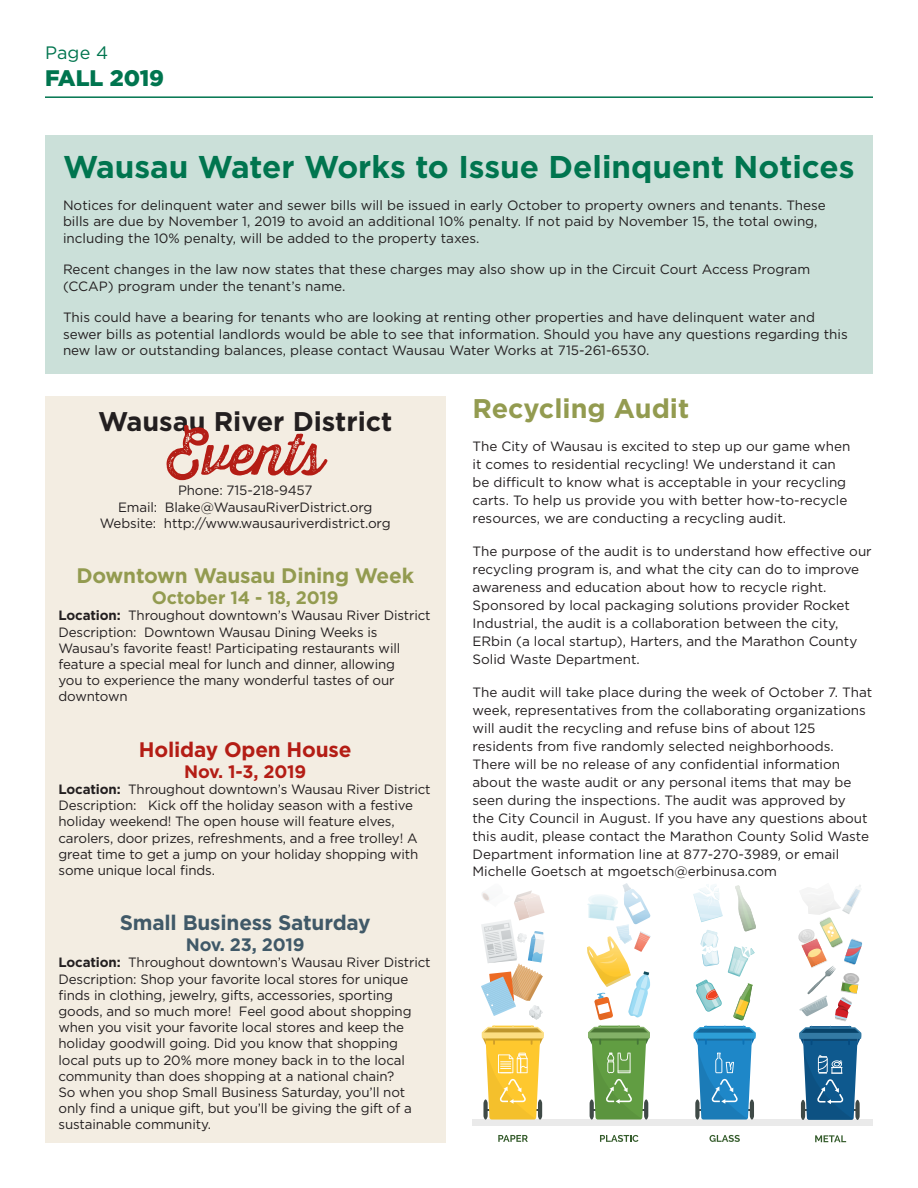
<style>
.page{position:relative;width:918px;height:1188px;background:#fff}
.page>*{position:absolute;margin:0;border:0;box-sizing:border-box;transform-origin:0 0}
.t1{font:57px "Thirsty Rough Reg Two";color:#b41d15}
.t2{font:700 31.5px "Gotham";color:#00754f}
.t3{font:700 27px "Gotham";color:#231f20}
.t4{font:700 27px "Gotham";color:#939b50}
.t5{font:900 22.5px "Gotham";color:#00754f}
.t6{font:700 21px "Gotham";letter-spacing:-.01em;color:#939b50}
.t7{font:700 21px "Gotham";letter-spacing:-.01em;color:#405968}
.t8{font:700 21px "Gotham";letter-spacing:-.01em;color:#b41d15}
.t9{font:700 18px "Gotham";letter-spacing:-.01em;color:#939b50}
.t10{font:700 18px "Gotham";letter-spacing:-.01em;color:#b41d15}
.t11{font:700 18px "Gotham";letter-spacing:-.01em;color:#405968}
.t12{font:18px "Gotham";color:#00754f}
.t13{font:13.5px/16.2px "Gotham";letter-spacing:-.005em;color:#231f20}
.s1{font-weight:700}
</style>
<div class="page">
<div style="left:472px;top:1120px;width:401px;height:6px;background:#eaeaea"></div>
<svg style="left:693px;top:885px;width:63px;height:135px"></svg>
<svg style="left:481px;top:890px;width:64px;height:230px"></svg>
<svg style="left:585px;top:883px;width:66px;height:237px"></svg>
<svg style="left:694px;top:1026px;width:62px;height:94px;background:#4798c9"></svg>
<svg style="left:797px;top:885px;width:65px;height:235px"></svg>
<svg style="left:498px;top:1135px;width:30px;height:7px"></svg>
<svg style="left:600px;top:1135px;width:38px;height:7px"></svg>
<svg style="left:710px;top:1135px;width:30px;height:7px"></svg>
<svg style="left:815px;top:1135px;width:31px;height:7px"></svg>
<hr style="left:45px;top:96px;width:828px;height:2px;background:#00754f">
<div style="left:45px;top:135px;width:828px;height:239px;background:#cbe0d9"></div>
<div style="left:45px;top:396px;width:401px;height:747px;background:#f3ede2"></div>
<h3 class="t12" style="left:45px;top:42px;width:65px">Page 4</h3>
<h3 class="t5" style="left:45px;top:63px;width:121px">FALL 2019</h3>
<h2 class="t2" style="left:63px;top:146px;width:793px">Wausau Water Works to Issue Delinquent Notices</h2>
<p class="t13" style="left:63px;top:196px;width:764px">Notices for delinquent water and sewer bills will be issued in early October to property owners and tenants. These bills are due by November 1, 2019 to avoid an additional 10% penalty. If not paid by November 15, the total owing, including the 10% penalty, will be added to the property taxes.</p>
<p class="t13" style="left:63px;top:261px;width:749px">Recent changes in the law now states that these charges may also show up in the Circuit Court Access Program (CCAP) program under the tenant’s name.</p>
<p class="t13" style="left:63px;top:309px;width:786px">This could have a bearing for tenants who are looking at renting other properties and have delinquent water and sewer bills as potential landlords would be able to see that information. Should you have any questions regarding this new law or outstanding balances, please contact Wausau Water Works at 715-261-6530.</p>
<h3 class="t3" style="left:98px;top:404px;width:296px">Wausau River District</h3>
<h1 class="t1" style="left:167px;top:412px;width:159px">Events</h1>
<p class="t13" style="left:100px;top:482px;width:292px;text-align:center">Phone: 715-218-9457<br>Email: Blake@WausauRiverDistrict.org<br>Website: http://www.wausauriverdistrict.org</p>
<h3 class="t6" style="left:76px;top:562px;width:339px">Downtown Wausau Dining Week</h3>
<h3 class="t9" style="left:152px;top:586px;width:188px">October 14 - 18, 2019</h3>
<p class="t13" style="left:58px;top:607px;width:374px"><span class="s1">Location:</span> Throughout downtown’s Wausau River District Description: Downtown Wausau Dining Weeks is Wausau’s favorite feast! Participating restaurants will feature a special meal for lunch and dinner, allowing<br>you to experience the many wonderful tastes of our downtown</p>
<h3 class="t8" style="left:139px;top:735px;width:214px">Holiday Open House</h3>
<h3 class="t10" style="left:184px;top:759px;width:124px">Nov. 1-3, 2019</h3>
<p class="t13" style="left:58px;top:781px;width:374px"><span class="s1">Location:</span> Throughout downtown’s Wausau River District Description: Kick off the holiday season with a festive holiday weekend! The open house will feature elves, carolers, door prizes, refreshments, and a free trolley! A great time to get a jump on your holiday shopping with some unique local finds.</p>
<h3 class="t7" style="left:120px;top:909px;width:252px">Small Business Saturday</h3>
<h3 class="t11" style="left:186px;top:933px;width:120px">Nov. 23, 2019</h3>
<p class="t13" style="left:58px;top:954px;width:374px"><span class="s1">Location:</span> Throughout downtown’s Wausau River District Description: Shop your favorite local stores for unique finds in clothing, jewelry, gifts, accessories, sporting goods, and so much more! Feel good about shopping when you visit your favorite local stores and keep the holiday goodwill going. Did you know that shopping local puts up to 20% more money back in to the local community than does shopping at a national chain?<br>So when you shop Small Business Saturday, you’ll not only find a unique gift, but you’ll be giving the gift of a sustainable community.</p>
<h3 class="t4" style="left:472px;top:390px;width:218px">Recycling Audit</h3>
<p class="t13" style="left:472px;top:437px;width:380px;line-height:18px">The City of Wausau is excited to step up our game when it comes to residential recycling! We understand it can be difficult to know what is acceptable in your recycling carts. To help us provide you with better how-to-recycle resources, we are conducting a recycling audit.</p>
<p class="t13" style="left:472px;top:542px;width:401px;line-height:18px">The purpose of the audit is to understand how effective our recycling program is, and what the city can do to improve awareness and education about how to recycle right.<br>Sponsored by local packaging solutions provider Rocket Industrial, the audit is a collaboration between the city, ERbin (a local startup), Harters, and the Marathon County Solid Waste Department.</p>
<p class="t13" style="left:472px;top:682px;width:401px;line-height:18px">The audit will take place during the week of October 7. That week, representatives from the collaborating organizations will audit the recycling and refuse bins of about 125 residents from five randomly selected neighborhoods.<br>There will be no release of any confidential information about the waste audit or any personal items that may be seen during the inspections. The audit was approved by<br>the City Council in August. If you have any questions about this audit, please contact the Marathon County Solid Waste Department information line at 877-270-3989, or email Michelle Goetsch at mgoetsch@erbinusa.com</p>
</div>
